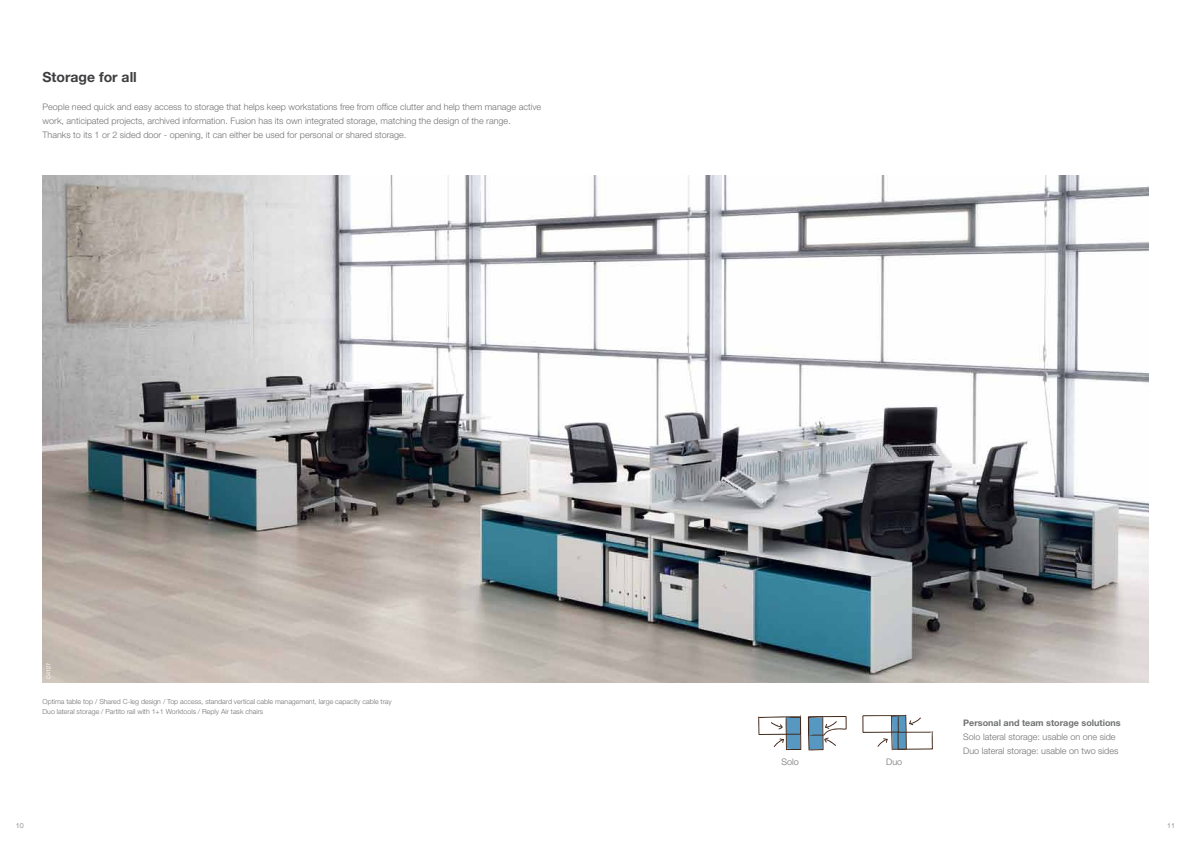
<style>
.page{position:relative;width:1191px;height:842px;background:#fff}
.page>*{position:absolute;margin:0;border:0;box-sizing:border-box;transform-origin:0 0}
.t1{font:700 14px "Helvetica Neue";color:#3e3d40}
.t2{font:300 9px/14px "Helvetica Neue";color:#707172}
.t3{font:700 9px "Helvetica Neue";color:#707172}
.t4{font:300 7px/10px "Helvetica Neue";color:#707172}
.t5{font:5.5px "Helvetica Neue";color:#fff}
</style>
<div class="page">
<img style="left:43px;top:176px;width:1105px;height:506px">
<svg style="left:758px;top:714px;width:43px;height:36px"></svg>
<svg style="left:807px;top:716px;width:40px;height:35px"></svg>
<svg style="left:862px;top:714px;width:72px;height:36px"></svg>
<h1 class="t1" style="left:43px;top:68px;width:96px">Storage for all</h1>
<p class="t2" style="left:43px;top:99px;width:500px">People need quick and easy access to storage that helps keep workstations free from office clutter and help them manage active work, anticipated projects, archived information. Fusion has its own integrated storage, matching the design of the range.<br>Thanks to its 1 or 2 sided door - opening, it can either be used for personal or shared storage.</p>
<p class="t5" style="left:45px;top:679px;width:18px;rotate:-90deg">C4127</p>
<p class="t4" style="left:43px;top:696px;width:351px">Optima table top / Shared C-leg design / Top access, standard vertical cable management, large capacity cable tray<br>Duo lateral storage / Partito rail with 1+1 Worktools / Reply Air task chairs</p>
<p class="t2" style="left:781px;top:755px;width:19px">Solo</p>
<p class="t2" style="left:886px;top:755px;width:18px">Duo</p>
<p class="t3" style="left:963px;top:717px;width:159px">Personal and team storage solutions</p>
<p class="t2" style="left:963px;top:729px;width:157px">Solo lateral storage: usable on one side<br>Duo lateral storage: usable on two sides</p>
<p class="t4" style="left:16px;top:820px;width:9px">10</p>
<p class="t4" style="left:1167px;top:820px;width:9px">11</p>
</div>
